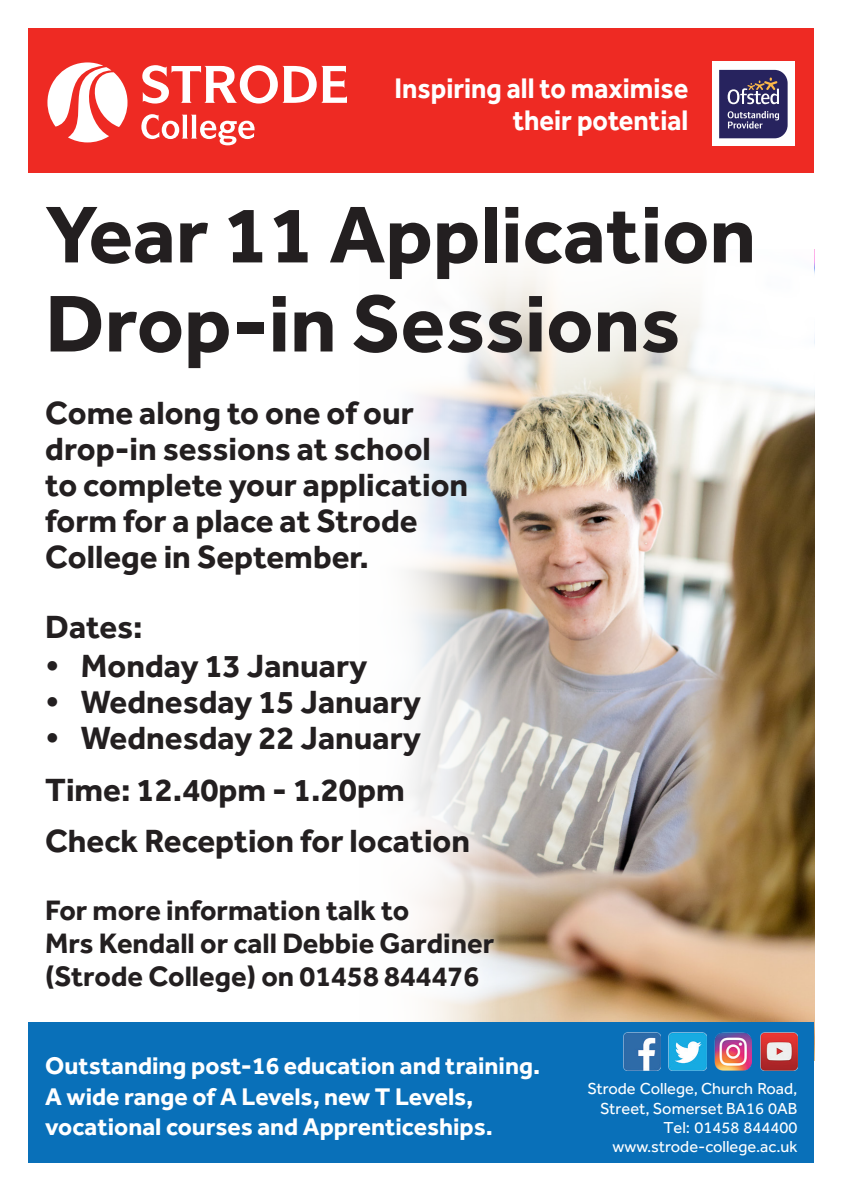
<style>
.page{position:relative;width:844px;height:1191px;background:#fff}
.page>*{position:absolute;margin:0;border:0;box-sizing:border-box;transform-origin:0 0}
.t1{font:700 83px/89px "Effra";color:#231f20}
.t2{font:700 33.2px/36px "Effra";color:#231f20}
.t3{font:700 29.4px/31.8px "Effra";color:#fff;text-align:right;scale:.93 1}
.t4{font:700 29px "Effra";color:#231f20}
.t5{font:700 25px/30.4px "Effra";color:#fff}
.t6{font:16.4px "Effra";color:#fff}
</style>
<div class="page">
<img style="left:499px;top:418px;width:315px;height:603px">
<svg style="left:499px;top:270px;width:315px;height:148px"></svg>
<svg style="left:407px;top:274px;width:92px;height:747px"></svg>
<div style="left:28px;top:1021px;width:786px;height:141px;background:#0970b9"></div>
<div style="left:28px;top:28px;width:786px;height:145px;background:#ee2a23"></div>
<img style="left:714px;top:1032px;width:37px;height:38px">
<img style="left:668px;top:1032px;width:38px;height:38px">
<img style="left:760px;top:1032px;width:37px;height:38px">
<img style="left:623px;top:1032px;width:37px;height:38px">
<svg style="left:47px;top:62px;width:80px;height:80px"></svg>
<svg style="left:142px;top:65px;width:205px;height:39px"></svg>
<svg style="left:141px;top:114px;width:113px;height:31px"></svg>
<div style="left:711px;top:62px;width:82px;height:84px;background:#fff"></div>
<svg style="left:719px;top:70px;width:68px;height:68px;background:#484372"></svg>
<div style="left:37px;top:889px;width:466px;height:113px;background:#fff"></div>
<p class="t3" style="left:394px;top:71px;width:317px">Inspiring all to maximise their potential</p>
<p class="t1" style="left:45px;top:188px;width:712px">Year 11 Application<br>Drop-in Sessions</p>
<p class="t2" style="left:45px;top:394px;width:424px">Come along to one of our drop-in sessions at school to complete your application form for a place at Strode<br>College in September.</p>
<p class="t2" style="left:45px;top:608px;width:99px">Dates:</p>
<p class="t2" style="left:45px;top:647px;width:323px">• Monday 13 January</p>
<p class="t2" style="left:45px;top:683px;width:377px">• Wednesday 15 January</p>
<p class="t2" style="left:45px;top:719px;width:377px">• Wednesday 22 January</p>
<p class="t2" style="left:45px;top:770px;width:361px">Time: 12.40pm - 1.20pm</p>
<p class="t2" style="left:45px;top:822px;width:426px">Check Reception for location</p>
<p class="t4" style="left:45px;top:892px;width:365px">For more information talk to</p>
<p class="t4" style="left:45px;top:925px;width:450px">Mrs Kendall or call Debbie Gardiner</p>
<p class="t4" style="left:45px;top:958px;width:435px">(Strode College) on 01458 844476</p>
<p class="t5" style="left:45px;top:1050px;width:496px">Outstanding post-16 education and training.</p>
<p class="t5" style="left:45px;top:1080px;width:449px">A wide range of A Levels, new T Levels, vocational courses and Apprenticeships.</p>
<p class="t6" style="left:587px;top:1079px;width:211px">Strode College, Church Road,</p>
<p class="t6" style="left:600px;top:1098px;width:199px">Street, Somerset BA16 0AB</p>
<p class="t6" style="left:663px;top:1117px;width:135px">Tel: 01458 844400</p>
<p class="t6" style="left:612px;top:1137px;width:186px">www.strode-college.ac.uk</p>
</div>
